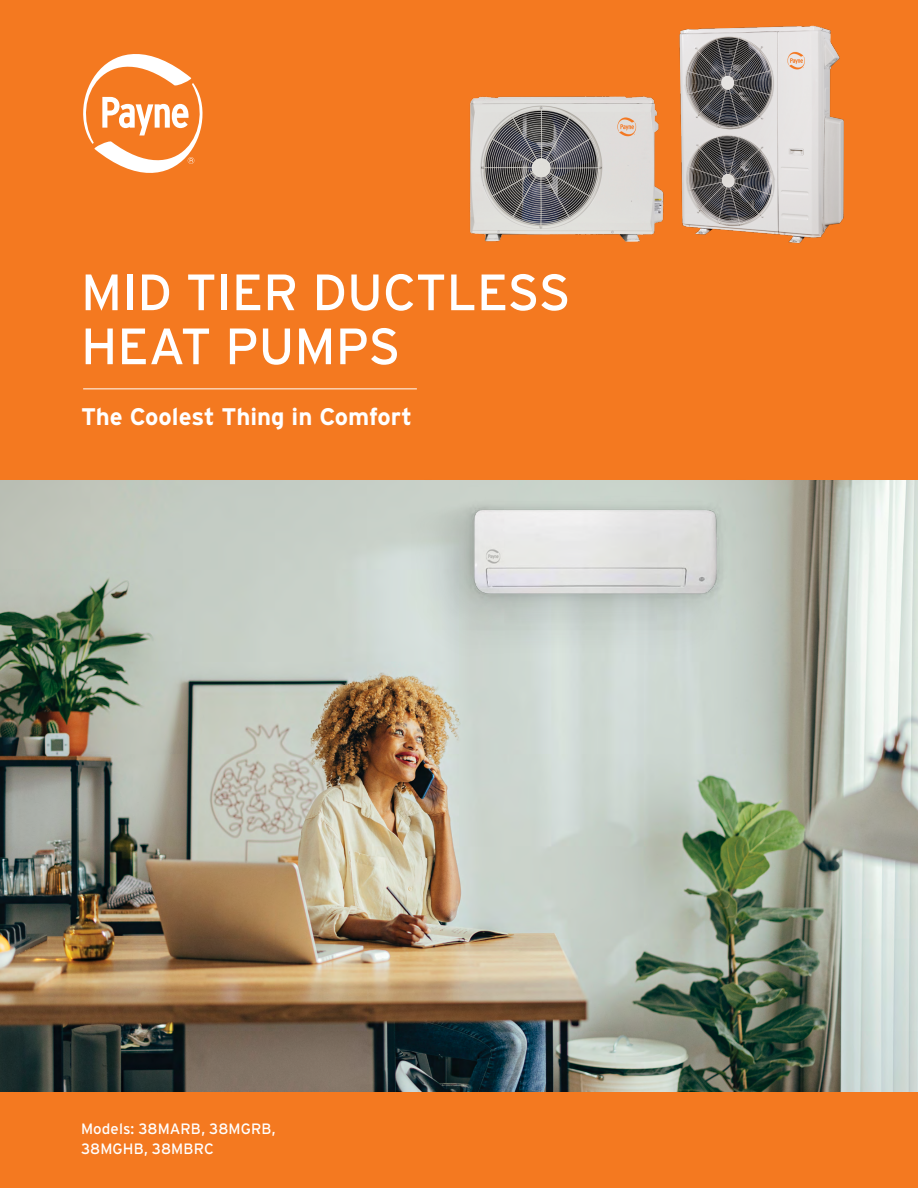
<style>
.page{position:relative;width:918px;height:1188px;background:#fff}
.page>*{position:absolute;margin:0;border:0;box-sizing:border-box;transform-origin:0 0}
.t1{font:51px/54px "Interstate";color:#fff}
.t2{font:700 24px "Interstate";color:#fff}
.t3{font:15px/19.5px "Interstate";letter-spacing:.005em;color:#fff}
</style>
<div class="page">
<img style="left:0;top:480px;width:918px;height:613px">
<div style="left:0;top:1093px;width:918px;height:95px;background:#f47920"></div>
<div style="left:0;top:0;width:918px;height:480px;background:#f47920"></div>
<hr style="left:83px;top:388px;width:334px;height:1px;background:#fff">
<img style="left:469px;top:96px;width:195px;height:146px">
<svg style="left:83px;top:54px;width:119px;height:119px"></svg>
<img style="left:679px;top:25px;width:165px;height:219px">
<img style="left:353px;top:480px;width:484px;height:306px">
<h1 class="t1" style="left:81px;top:265px;width:491px">MID TIER DUCTLESS<br>HEAT PUMPS</h1>
<h2 class="t2" style="left:81px;top:402px;width:333px">The Coolest Thing in Comfort</h2>
<p class="t3" style="left:81px;top:1119px;width:196px">Models: 38MARB, 38MGRB,<br>38MGHB, 38MBRC</p>
</div>
